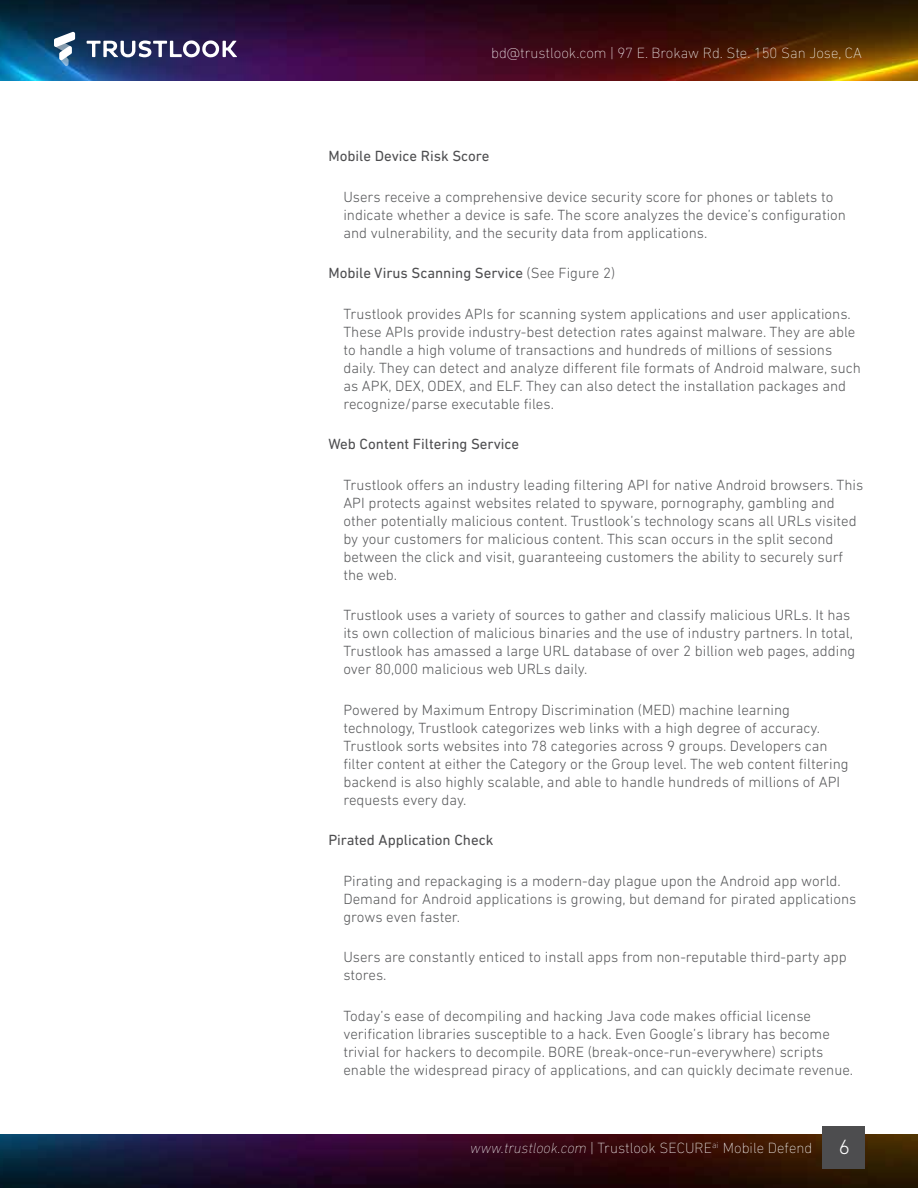
<style>
.page{position:relative;width:918px;height:1188px;background:#fff}
.page>*{position:absolute;margin:0;border:0;box-sizing:border-box;transform-origin:0 0}
.t1{font:300 21px "DIN Next LT Pro";color:#fff}
.t2{font:300 15px/18px "DIN Next LT Pro";color:#58595b}
.t3{font:15px "DIN Next LT Pro";color:#4d4d4f}
.t4{font:200 15px "DIN Next LT Pro";color:#fff}
.s1{font-weight:300;color:#58595b}
.s2{font-style:italic}
</style>
<div class="page">
<img style="left:0;top:0;width:918px;height:81px">
<img style="left:0;top:1134px;width:918px;height:54px">
<svg style="left:54px;top:31px;width:21px;height:35px"></svg>
<svg style="left:87px;top:40px;width:150px;height:18px"></svg>
<div style="left:822px;top:1126px;width:43px;height:43px;background:#4d4d4f"></div>
<p class="t4" style="left:491px;top:44px;width:372px">bd@trustlook.com | 97 E. Brokaw Rd. Ste. 150 San Jose, CA</p>
<p class="t3" style="left:328px;top:147px;width:163px">Mobile Device Risk Score</p>
<p class="t2" style="left:343px;top:187px;width:504px">Users receive a comprehensive device security score for phones or tablets to indicate whether a device is safe. The score analyzes the device’s configuration and vulnerability, and the security data from applications.</p>
<p class="t3" style="left:328px;top:264px;width:288px">Mobile Virus Scanning Service <span class="s1">(See Figure 2)</span></p>
<p class="t2" style="left:343px;top:304px;width:519px">Trustlook provides APIs for scanning system applications and user applications.<br>These APIs provide industry-best detection rates against malware. They are able to handle a high volume of transactions and hundreds of millions of sessions daily. They can detect and analyze different file formats of Android malware, such as APK, DEX, ODEX, and ELF. They can also detect the installation packages and recognize/parse executable files.</p>
<p class="t3" style="left:328px;top:435px;width:192px">Web Content Filtering Service</p>
<p class="t2" style="left:343px;top:475px;width:521px">Trustlook offers an industry leading filtering API for native Android browsers. This API protects against websites related to spyware, pornography, gambling and other potentially malicious content. Trustlook’s technology scans all URLs visited by your customers for malicious content. This scan occurs in the split second between the click and visit, guaranteeing customers the ability to securely surf the web.</p>
<p class="t2" style="left:343px;top:606px;width:513px">Trustlook uses a variety of sources to gather and classify malicious URLs. It has its own collection of malicious binaries and the use of industry partners. In total, Trustlook has amassed a large URL database of over 2 billion web pages, adding over 80,000 malicious web URLs daily.</p>
<p class="t2" style="left:343px;top:700px;width:507px">Powered by Maximum Entropy Discrimination (MED) machine learning technology, Trustlook categorizes web links with a high degree of accuracy.<br>Trustlook sorts websites into 78 categories across 9 groups. Developers can filter content at either the Category or the Group level. The web content filtering backend is also highly scalable, and able to handle hundreds of millions of API requests every day.</p>
<p class="t3" style="left:328px;top:831px;width:167px">Pirated Application Check</p>
<p class="t2" style="left:343px;top:871px;width:515px">Pirating and repackaging is a modern-day plague upon the Android app world.<br>Demand for Android applications is growing, but demand for pirated applications grows even faster.</p>
<p class="t2" style="left:343px;top:948px;width:505px">Users are constantly enticed to install apps from non-reputable third-party app stores.</p>
<p class="t2" style="left:343px;top:1006px;width:511px">Today’s ease of decompiling and hacking Java code makes official license verification libraries susceptible to a hack. Even Google’s library has become trivial for hackers to decompile. BORE (break-once-run-everywhere) scripts enable the widespread piracy of applications, and can quickly decimate revenue.</p>
<p class="t4" style="left:470px;top:1140px;width:344px"><span class="s2">www.trustlook.com</span> | Trustlook SECURE<sup>ai</sup> Mobile Defend</p>
<h1 class="t1" style="left:839px;top:1135px;width:13px">6</h1>
</div>
